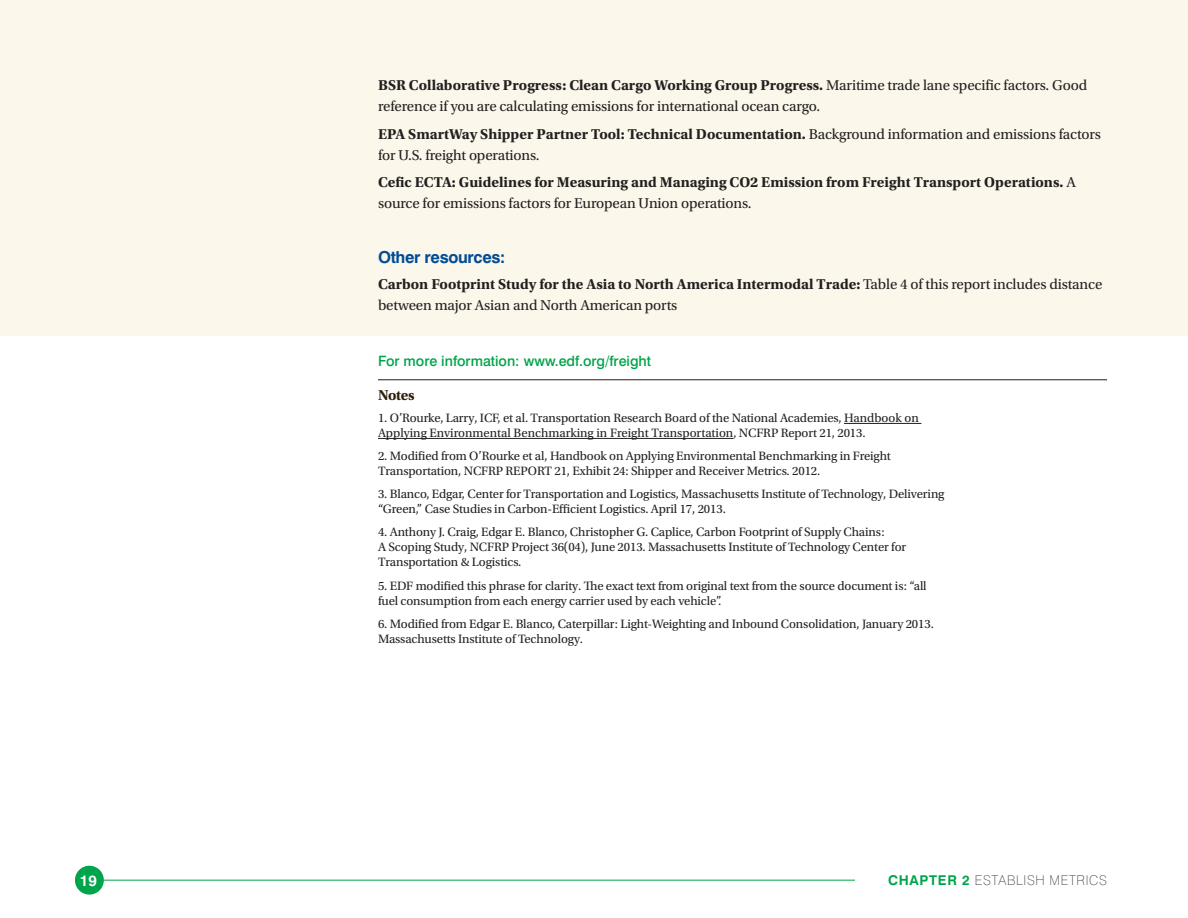
<style>
.page{position:relative;width:1188px;height:918px;background:#fff}
.page>*{position:absolute;margin:0;border:0;box-sizing:border-box;transform-origin:0 0}
.t1{font:700 16.5px "Swiss 721 BT";color:#014d95}
.t2{font:15px/21px "Utopia Std";letter-spacing:-.01em;color:#231f20}
.t3{font:700 15px/21px "Utopia Std";color:#231f20}
.t4{font:700 15px "Utopia Std";letter-spacing:-.02em;color:#2d1c0b}
.t5{font:700 15px "Swiss 721 BT";color:#fff}
.t6{font:500 14.25px "Swiss 721 BT";color:#00a44a}
.t7{font:100 13.5px "Swiss 721 BT";letter-spacing:.05em;color:#231f20}
.t8{font:700 13.5px "Swiss 721 BT";color:#00a44a}
.t9{font:12.75px/15px "Utopia Std";letter-spacing:-.01em;color:#231f20}
.s1{font-weight:700}
.s2{font-weight:400}
.s3{font-weight:700;color:#00a44a}
</style>
<div class="page">
<hr style="left:103px;top:880px;width:989px;height:1px;background:#00a44a">
<div style="left:855px;top:874px;width:252px;height:23px;background:#fff"></div>
<div style="left:76px;top:866px;width:27px;height:28px;background:#00a44a;border-radius:50%"></div>
<div style="left:75px;top:866px;width:29px;height:29px;border:2px solid #00a44a;border-radius:50%"></div>
<div style="left:0;top:0;width:1188px;height:336px;background:#fcf7eb"></div>
<hr style="left:378px;top:379px;width:729px;height:1px;background:#2d1c0b">
<hr style="left:844px;top:423px;width:77px;height:1px;background:#231f20">
<hr style="left:378px;top:438px;width:355px;height:1px;background:#231f20">
<p class="t2" style="left:378px;top:75px;width:711px"><span class="s1">BSR Collaborative Progress: Clean Cargo Working Group Progress.</span> Maritime trade lane specific factors. Good reference if you are calculating emissions for international ocean cargo.</p>
<p class="t2" style="left:378px;top:123px;width:725px"><span class="s1">EPA SmartWay Shipper Partner Tool: Technical Documentation.</span> Background information and emissions factors for U.S. freight operations.</p>
<p class="t3" style="left:378px;top:172px;width:699px">Cefic ECTA: Guidelines for Measuring and Managing CO2 Emission from Freight Transport Operations. <span class="s2">A source for emissions factors for European Union operations.</span></p>
<p class="t1" style="left:378px;top:247px;width:129px">Other resources:</p>
<p class="t2" style="left:378px;top:274px;width:726px"><span class="s1">Carbon Footprint Study for the Asia to North America Intermodal Trade:</span> Table 4 of this report includes distance between major Asian and North American ports</p>
<p class="t6" style="left:378px;top:352px;width:275px">For more information: www.edf.org/freight</p>
<p class="t4" style="left:378px;top:387px;width:38px">Notes</p>
<p class="t9" style="left:378px;top:411px;width:542px">1. O’Rourke, Larry, ICF, et al. Transportation Research Board of the National Academies, Handbook on<br>Applying Environmental Benchmarking in Freight Transportation, NCFRP Report 21, 2013.</p>
<p class="t9" style="left:378px;top:449px;width:514px">2. Modified from O’Rourke et al, Handbook on Applying Environmental Benchmarking in Freight<br>Transportation, NCFRP REPORT 21, Exhibit 24: Shipper and Receiver Metrics. 2012.</p>
<p class="t9" style="left:378px;top:487px;width:568px">3. Blanco, Edgar, Center for Transportation and Logistics, Massachusetts Institute of Technology, Delivering “Green,” Case Studies in Carbon-Efficient Logistics. April 17, 2013.</p>
<p class="t9" style="left:378px;top:525px;width:530px">4. Anthony J. Craig, Edgar E. Blanco, Christopher G. Caplice, Carbon Footprint of Supply Chains:<br>A Scoping Study, NCFRP Project 36(04), June 2013. Massachusetts Institute of Technology Center for<br>Transportation &amp; Logistics.</p>
<p class="t9" style="left:378px;top:578px;width:550px">5. EDF modified this phrase for clarity. The exact text from original text from the source document is: “all fuel consumption from each energy carrier used by each vehicle”.</p>
<p class="t9" style="left:378px;top:616px;width:557px">6. Modified from Edgar E. Blanco, Caterpillar: Light-Weighting and Inbound Consolidation, January 2013.<br>Massachusetts Institute of Technology.</p>
<p class="t5" style="left:80px;top:872px;width:19px">19</p>
<p class="t8" style="left:888px;top:872px;width:32px">Chapt</p>
<p class="t7" style="left:938px;top:872px;width:171px"><span class="s3">er 2</span> ESTABLISH METRICS</p>
</div>
